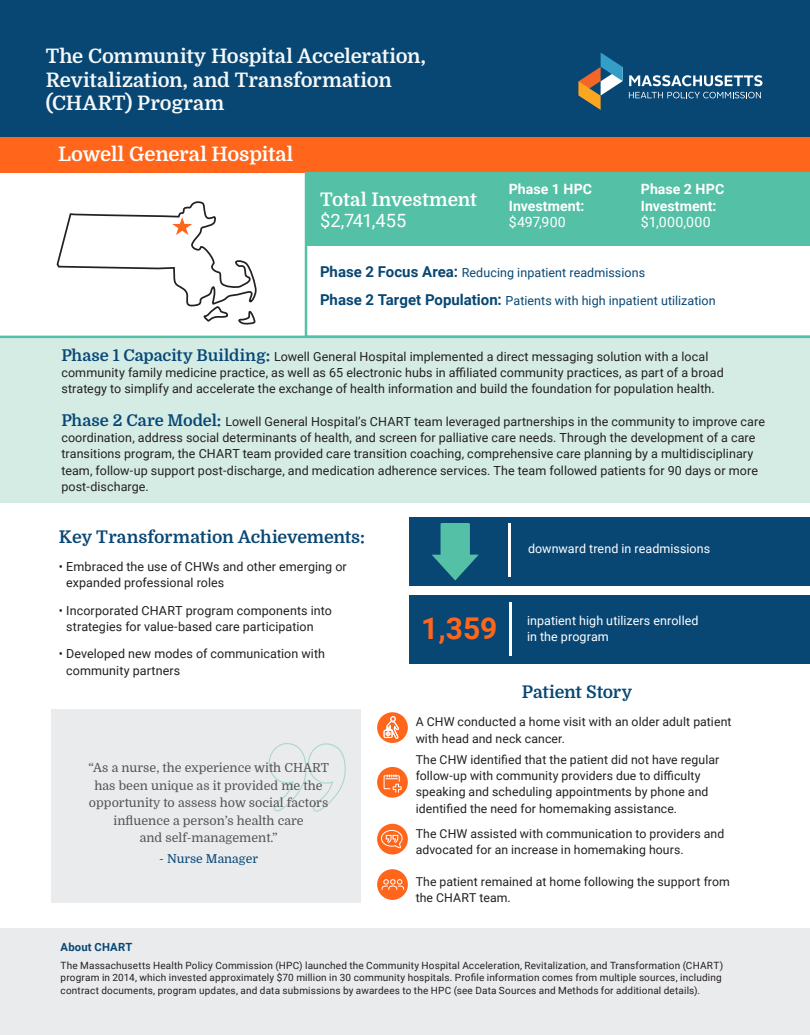
<style>
.page{position:relative;width:810px;height:1035px;background:#fff}
.page>*{position:absolute;margin:0;border:0;box-sizing:border-box;transform-origin:0 0}
.t1{font:700 30px "Roboto";color:#ff661c}
.t2{font:700 20px/23.8px "Domine";letter-spacing:-.005em;color:#f6f9f9}
.t3{font:700 20px "Domine";letter-spacing:-.01em;color:#fff}
.t4{font:700 18.75px "Domine";letter-spacing:-.01em;color:#fff}
.t5{font:18.25px "Roboto";letter-spacing:-.025em;color:#fff}
.t6{font:700 17.5px "Domine";letter-spacing:-.005em;color:#084774}
.t7{font:700 14.12px/16.2px "Roboto";color:#fff}
.t8{font:12.5px/16.2px "Roboto";letter-spacing:.005em;color:#231f20}
.t9{font:12.5px/17.5px "Domine";color:#54555a;text-align:center}
.t10{font:12.5px "Roboto";letter-spacing:.005em;color:#084774}
.t11{font:12.5px "Roboto";letter-spacing:.005em;color:#fff}
.t12{font:12.25px/16.2px "Roboto";letter-spacing:.01em;color:#231f20}
.t13{font:12.25px "Domine";color:#084774}
.t14{font:700 11.25px "Roboto";letter-spacing:.02em;color:#084774}
.t15{font:10px/12.5px "Roboto";letter-spacing:.015em;color:#231f20}
.s1{font-weight:400}
.s2{font-weight:700;font-size:15px}
.s3{font-family:"Domine";font-weight:700;font-size:16.25px;color:#084775}
</style>
<div class="page">
<svg style="left:305px;top:246px;width:505px;height:90px"></svg>
<div style="left:0;top:337px;width:810px;height:166px;background:#d5ece4"></div>
<div style="left:0;top:136px;width:810px;height:36px;background:#ff661c"></div>
<div style="left:0;top:0;width:810px;height:136px;background:#084774"></div>
<svg style="left:579px;top:52px;width:44px;height:58px"></svg>
<svg style="left:629px;top:75px;width:133px;height:11px"></svg>
<svg style="left:629px;top:92px;width:132px;height:6px"></svg>
<div style="left:0;top:928px;width:810px;height:107px;background:#eaebed"></div>
<div style="left:305px;top:172px;width:505px;height:74px;background:#54c0a5"></div>
<hr style="left:0;top:336px;width:810px;height:2px;background:#54c0a5">
<div style="left:51px;top:709px;width:310px;height:194px;background:#eaebed"></div>
<svg style="left:268px;top:743px;width:78px;height:69px"></svg>
<div style="left:410px;top:595px;width:400px;height:69px;background:#084774"></div>
<svg style="left:56px;top:201px;width:201px;height:124px"></svg>
<div style="left:409px;top:517px;width:401px;height:69px;background:#084774"></div>
<hr style="left:509px;top:602px;width:3px;height:54px;background:#fff">
<hr style="left:508px;top:523px;width:3px;height:54px;background:#fff">
<svg style="left:432px;top:523px;width:47px;height:58px"></svg>
<div style="left:377px;top:712px;width:31px;height:31px;background:#ff661c;border-radius:50%"></div>
<svg style="left:384px;top:716px;width:15px;height:26px"></svg>
<div style="left:377px;top:767px;width:31px;height:31px;background:#ff661c;border-radius:50%"></div>
<svg style="left:384px;top:775px;width:18px;height:18px"></svg>
<div style="left:377px;top:824px;width:31px;height:30px;background:#ff661c;border-radius:50%"></div>
<svg style="left:381px;top:830px;width:22px;height:18px"></svg>
<div style="left:377px;top:869px;width:31px;height:31px;background:#ff661c;border-radius:50%"></div>
<svg style="left:381px;top:879px;width:23px;height:11px"></svg>
<p class="t2" style="left:46px;top:44px;width:382px">The Community Hospital Acceleration,<br>Revitalization, and Transformation (CHART) Program</p>
<p class="t3" style="left:58px;top:143px;width:237px">Lowell General Hospital</p>
<p class="t4" style="left:320px;top:189px;width:158px">Total Investment</p>
<p class="t5" style="left:320px;top:207px;width:88px">$2,741,455</p>
<p class="t7" style="left:509px;top:181px;width:85px">Phase 1 HPC<br>Investment: <span class="s1">$497,900</span></p>
<p class="t7" style="left:641px;top:181px;width:85px">Phase 2 HPC<br>Investment: <span class="s1">$1,000,000</span></p>
<p class="t10" style="left:320px;top:263px;width:327px"><span class="s2">Phase 2 Focus Area:</span> Reducing inpatient readmissions</p>
<p class="t10" style="left:320px;top:292px;width:397px"><span class="s2">Phase 2 Target Population:</span> Patients with high inpatient utilization</p>
<p class="t8" style="left:61px;top:348px;width:664px"><span class="s3">Phase 1 Capacity Building:</span> Lowell General Hospital implemented a direct messaging solution with a local community family medicine practice, as well as 65 electronic hubs in affiliated community practices, as part of a broad strategy to simplify and accelerate the exchange of health information and build the foundation for population health.</p>
<p class="t8" style="left:61px;top:413px;width:705px"><span class="s3">Phase 2 Care Model:</span> Lowell General Hospital’s CHART team leveraged partnerships in the community to improve care coordination, address social determinants of health, and screen for palliative care needs. Through the development of a care transitions program, the CHART team provided care transition coaching, comprehensive care planning by a multidisciplinary team, follow-up support post-discharge, and medication adherence services. The team followed patients for 90 days or more post-discharge.</p>
<p class="t6" style="left:59px;top:528px;width:307px">Key Transformation Achievements:</p>
<p class="t8" style="left:66px;top:558px;width:282px;text-indent:-7px">• Embraced the use of CHWs and other emerging or expanded professional roles</p>
<p class="t8" style="left:66px;top:602px;width:267px;text-indent:-7px">• Incorporated CHART program components into strategies for value-based care participation</p>
<p class="t8" style="left:66px;top:645px;width:260px;text-indent:-7px">• Developed new modes of communication with community partners</p>
<p class="t9" style="left:88px;top:759px;width:242px">“As a nurse, the experience with CHART has been unique as it provided me the opportunity to assess how social factors influence a person’s health care<br>and self-management.”</p>
<p class="t13" style="left:159px;top:852px;width:100px">- Nurse Manager</p>
<p class="t1" style="left:421px;top:608px;width:78px">1,359</p>
<p class="t11" style="left:528px;top:540px;width:184px">downward trend in readmissions</p>
<p class="t11" style="left:527px;top:612px;width:173px">inpatient high utilizers enrolled</p>
<p class="t11" style="left:527px;top:628px;width:83px">in the program</p>
<p class="t6" style="left:522px;top:682px;width:112px">Patient Story</p>
<p class="t12" style="left:416px;top:714px;width:317px">A CHW conducted a home visit with an older adult patient with head and neck cancer.</p>
<p class="t12" style="left:416px;top:751px;width:305px">The CHW identified that the patient did not have regular follow-up with community providers due to difficulty speaking and scheduling appointments by phone and identified the need for homemaking assistance.</p>
<p class="t12" style="left:416px;top:825px;width:310px">The CHW assisted with communication to providers and advocated for an increase in homemaking hours.</p>
<p class="t12" style="left:416px;top:873px;width:316px">The patient remained at home following the support from the CHART team.</p>
<p class="t14" style="left:61px;top:939px;width:73px">About CHART</p>
<p class="t15" style="left:61px;top:958px;width:664px">The Massachusetts Health Policy Commission (HPC) launched the Community Hospital Acceleration, Revitalization, and Transformation (CHART) program in 2014, which invested approximately $70 million in 30 community hospitals. Profile information comes from multiple sources, including contract documents, program updates, and data submissions by awardees to the HPC (see Data Sources and Methods for additional details).</p>
</div>
